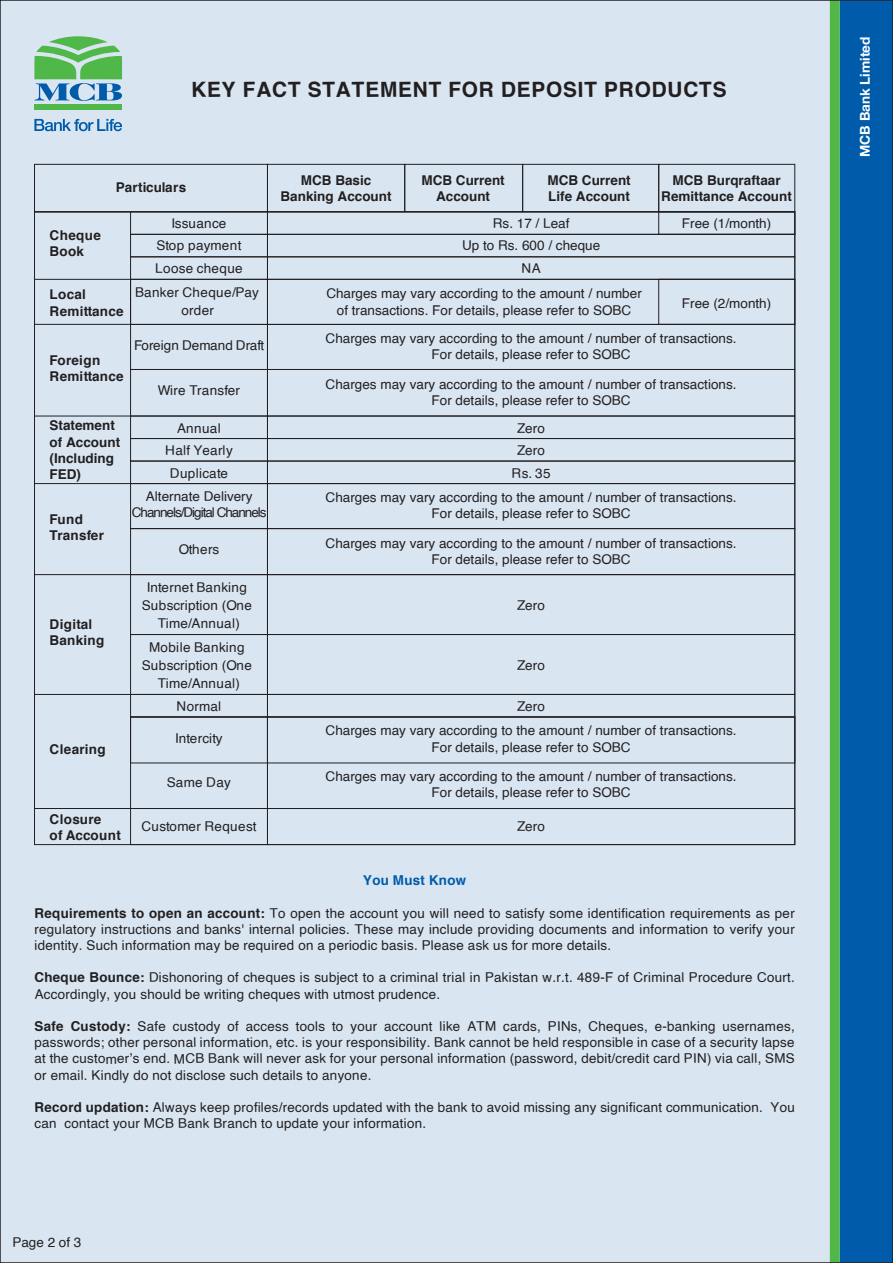
<style>
.page{position:relative;width:893px;height:1263px;background:#d9e6f2}
.page>*{position:absolute;margin:0;border:0;box-sizing:border-box;transform-origin:0 0}
.t1{font:700 21px "Helvetica";color:#231f20}
.t2{font:13.5px/16.2px "Helvetica";color:#231f20;text-align:center}
.t3{font:13.5px/18px "Helvetica";letter-spacing:.025em;color:#231f20;text-align:center}
.t4{font:700 13.5px/16.2px "Helvetica";color:#231f20;text-align:center}
.t5{font:700 13.5px/16.2px "Helvetica";letter-spacing:.025em;color:#231f20}
.t6{font:13.5px/16.2px "Helvetica";letter-spacing:-.075em;color:#231f20;text-align:center}
.t7{font:700 13.5px "Helvetica Neue";color:#fff}
.t8{font:700 13.5px "Helvetica";color:#005baa}
</style>
<div class="page">
<div style="left:840px;top:3px;width:50px;height:1257px;background:#005baa"></div>
<svg style="left:830px;top:3px;width:10px;height:1257px;background:#52b74c"></svg>
<div style="left:34px;top:105px;width:88px;height:5px;background:#50b848"></div>
<svg style="left:34px;top:36px;width:88px;height:65px"></svg>
<svg style="left:34px;top:119px;width:88px;height:12px"></svg>
<div style="left:34px;top:164px;width:234px;height:48px;border:1px solid #231f20"></div>
<div style="left:267px;top:164px;width:138px;height:48px;border:1px solid #231f20"></div>
<div style="left:404px;top:164px;width:119px;height:48px;border:1px solid #231f20"></div>
<div style="left:522px;top:164px;width:137px;height:48px;border:1px solid #231f20"></div>
<div style="left:658px;top:164px;width:137px;height:48px;border:1px solid #231f20"></div>
<div style="left:130px;top:234px;width:138px;height:23px;border:1px solid #231f20"></div>
<div style="left:130px;top:256px;width:138px;height:24px;border:1px solid #231f20"></div>
<div style="left:34px;top:279px;width:97px;height:46px;border:1px solid #231f20"></div>
<div style="left:130px;top:279px;width:138px;height:46px;border:1px solid #231f20"></div>
<div style="left:130px;top:324px;width:138px;height:46px;border:1px solid #231f20"></div>
<div style="left:130px;top:369px;width:138px;height:47px;border:1px solid #231f20"></div>
<hr style="left:35px;top:416px;width:96px;height:1px;background:#231f20">
<hr style="left:35px;top:483px;width:96px;height:1px;background:#231f20">
<hr style="left:35px;top:574px;width:96px;height:1px;background:#231f20">
<hr style="left:35px;top:694px;width:96px;height:1px;background:#231f20">
<div style="left:130px;top:416px;width:138px;height:23px;border:1px solid #231f20"></div>
<div style="left:130px;top:461px;width:138px;height:23px;border:1px solid #231f20"></div>
<div style="left:130px;top:483px;width:138px;height:46px;border:1px solid #231f20"></div>
<div style="left:130px;top:528px;width:138px;height:47px;border:1px solid #231f20"></div>
<div style="left:130px;top:574px;width:138px;height:61px;border:1px solid #231f20"></div>
<div style="left:130px;top:634px;width:138px;height:61px;border:1px solid #231f20"></div>
<div style="left:130px;top:694px;width:138px;height:23px;border:1px solid #231f20"></div>
<div style="left:130px;top:716px;width:138px;height:93px;border:1px solid #231f20"></div>
<hr style="left:35px;top:808px;width:96px;height:1px;background:#231f20">
<div style="left:130px;top:808px;width:138px;height:37px;border:1px solid #231f20"></div>
<div style="left:267px;top:211px;width:528px;height:24px;border:1px solid #231f20"></div>
<div style="left:267px;top:234px;width:528px;height:23px;border:1px solid #231f20"></div>
<div style="left:267px;top:256px;width:528px;height:24px;border:1px solid #231f20"></div>
<div style="left:267px;top:279px;width:528px;height:46px;border:1px solid #231f20"></div>
<div style="left:658px;top:211px;width:137px;height:24px;border:1px solid #231f20"></div>
<div style="left:658px;top:279px;width:137px;height:46px;border:1px solid #231f20"></div>
<div style="left:267px;top:324px;width:528px;height:46px;border:1px solid #231f20"></div>
<div style="left:267px;top:369px;width:528px;height:47px;border:1px solid #231f20"></div>
<div style="left:267px;top:416px;width:528px;height:23px;border:1px solid #231f20"></div>
<div style="left:267px;top:438px;width:528px;height:23px;border:1px solid #231f20"></div>
<div style="left:267px;top:461px;width:528px;height:23px;border:1px solid #231f20"></div>
<div style="left:267px;top:483px;width:528px;height:46px;border:1px solid #231f20"></div>
<div style="left:267px;top:528px;width:528px;height:47px;border:1px solid #231f20"></div>
<div style="left:267px;top:574px;width:528px;height:61px;border:1px solid #231f20"></div>
<div style="left:267px;top:634px;width:528px;height:61px;border:1px solid #231f20"></div>
<div style="left:267px;top:694px;width:528px;height:23px;border:1px solid #231f20"></div>
<div style="left:267px;top:716px;width:528px;height:93px;border:1px solid #231f20"></div>
<div style="left:267px;top:808px;width:528px;height:37px;border:1px solid #231f20"></div>
<h1 class="t1" style="left:191px;top:77px;width:537px;rotate:-1deg">KEY FACT STATEMENT FOR DEPOSIT PRODUCTS</h1>
<p class="t4" style="left:116px;top:179px;width:72px">Particulars</p>
<p class="t4" style="left:281px;top:172px;width:113px">MCB Basic<br>Banking Account</p>
<p class="t4" style="left:421px;top:172px;width:85px">MCB Current<br>Account</p>
<p class="t4" style="left:547px;top:172px;width:85px;text-align:left">MCB Current<br>Life Account</p>
<p class="t4" style="left:661px;top:172px;width:132px">MCB Burqraftaar<br>Remittance Account</p>
<p class="t2" style="left:172px;top:216px;width:56px">Issuance</p>
<p class="t2" style="left:493px;top:216px;width:78px">Rs. 17 / Leaf</p>
<p class="t2" style="left:682px;top:216px;width:91px">Free (1/month)</p>
<p class="t5" style="left:50px;top:227px;width:53px">Cheque<br>Book</p>
<p class="t5" style="left:50px;top:287px;width:75px">Local<br>Remittance</p>
<p class="t3" style="left:135px;top:284px;width:125px">Banker Cheque/Pay order</p>
<p class="t3" style="left:157px;top:237px;width:86px">Stop payment</p>
<p class="t2" style="left:462px;top:238px;width:140px">Up to Rs. 600 / cheque</p>
<p class="t3" style="left:155px;top:260px;width:89px">Loose cheque</p>
<p class="t2" style="left:522px;top:261px;width:21px">NA</p>
<p class="t2" style="left:326px;top:286px;width:317px">Charges may vary according to the amount / number of transactions. For details, please refer to SOBC</p>
<p class="t2" style="left:326px;top:331px;width:412px">Charges may vary according to the amount / number of transactions.<br>For details, please refer to SOBC</p>
<p class="t2" style="left:326px;top:376px;width:412px">Charges may vary according to the amount / number of transactions.<br>For details, please refer to SOBC</p>
<p class="t2" style="left:682px;top:295px;width:91px">Free (2/month)</p>
<p class="t2" style="left:134px;top:337px;width:132px">Foreign Demand Draft</p>
<p class="t2" style="left:158px;top:383px;width:84px">Wire Transfer</p>
<p class="t3" style="left:165px;top:417px;width:69px;line-height:22.5px">Annual<br>Half Yearly<br>Duplicate</p>
<p class="t2" style="left:512px;top:417px;width:41px;line-height:22.5px">Zero<br>Zero<br>Rs. 35</p>
<p class="t5" style="left:50px;top:352px;width:75px">Foreign<br>Remittance</p>
<p class="t4" style="left:50px;top:418px;width:72px;text-align:left">Statement of Account (Including<br>FED)</p>
<p class="t4" style="left:50px;top:511px;width:56px;text-align:left">Fund<br>Transfer</p>
<p class="t6" style="left:132px;top:488px;width:136px">Alternate Delivery<br>Channels/Digital Channels</p>
<p class="t2" style="left:326px;top:490px;width:412px">Charges may vary according to the amount / number of transactions.<br>For details, please refer to SOBC</p>
<p class="t2" style="left:326px;top:535px;width:412px">Charges may vary according to the amount / number of transactions.<br>For details, please refer to SOBC</p>
<p class="t2" style="left:179px;top:542px;width:42px">Others</p>
<p class="t3" style="left:142px;top:579px;width:111px">Internet Banking<br>Subscription (One<br>Time/Annual)</p>
<p class="t2" style="left:517px;top:598px;width:29px">Zero</p>
<p class="t5" style="left:50px;top:616px;width:56px">Digital<br>Banking</p>
<p class="t3" style="left:142px;top:639px;width:111px">Mobile Banking<br>Subscription (One<br>Time/Annual)</p>
<p class="t2" style="left:177px;top:698px;width:46px">Normal</p>
<p class="t2" style="left:175px;top:731px;width:49px">Intercity</p>
<p class="t2" style="left:167px;top:775px;width:66px">Same Day</p>
<p class="t2" style="left:517px;top:658px;width:29px">Zero</p>
<p class="t2" style="left:517px;top:698px;width:29px">Zero</p>
<p class="t2" style="left:326px;top:723px;width:412px">Charges may vary according to the amount / number of transactions.<br>For details, please refer to SOBC</p>
<p class="t2" style="left:326px;top:768px;width:412px">Charges may vary according to the amount / number of transactions.<br>For details, please refer to SOBC</p>
<p class="t5" style="left:50px;top:741px;width:58px">Clearing</p>
<p class="t5" style="left:50px;top:811px;width:73px">Closure<br>of Account</p>
<p class="t3" style="left:141px;top:817px;width:117px">Customer Request</p>
<p class="t2" style="left:517px;top:818px;width:29px">Zero</p>
<p class="t8" style="left:363px;top:870px;width:105px;rotate:-1deg">You Must Know</p>
<p class="t2" style="left:34px;top:915px;width:762px;line-height:14.4px;text-align:justify;rotate:-1deg"><sup>Requirements</sup> <sup>to</sup> <sup>open</sup> <sup>an</sup> <sup>account:</sup> To open the account you will need to satisfy some identification requirements as per regulatory instructions and banks' internal policies. These may include providing documents and information to verify your identity. Such information may be required on a periodic basis. Please ask us for more details.</p>
<p class="t2" style="left:34px;top:980px;width:762px;line-height:12px;text-align:left;rotate:-1deg"><sup>Cheque</sup> <sup>Bounce:</sup> Dishonoring of cheques is subject to a criminal trial in Pakistan w.r.t. 489-F of Criminal Procedure Court.<br>Accordingly, you should be writing cheques with utmost prudence.</p>
<p class="t2" style="left:34px;top:1026px;width:762px;line-height:15.3px;text-align:left;rotate:-1deg"><sup>Safe</sup> <sup>Custody:</sup> Safe custody of access tools to your account like ATM cards, PINs, Cheques, e-banking usernames, passwords; other personal information, etc. is your responsibility. Bank cannot be held responsible in case of a security lapse</p>
<p class="t2" style="left:34px;top:1060px;width:762px;line-height:12.1px;text-align:left;rotate:-1deg">at the customer’s end. MCB Bank will never ask for your personal information (password, debit/credit card PIN) via call, SMS or email. Kindly do not disclose such details to anyone.</p>
<p class="t2" style="left:34px;top:1109px;width:762px;line-height:12.1px;text-align:left;rotate:-1deg"><sup>Record</sup> <sup>updation:</sup> Always keep profiles/records updated with the bank to avoid missing any significant communication. You can contact your MCB Bank Branch to update your information.</p>
<p class="t2" style="left:12px;top:1235px;width:71px">Page 2 of 3</p>
<p class="t7" style="left:857px;top:157px;width:122px;rotate:-90deg">MCB Bank Limited</p>
</div>
